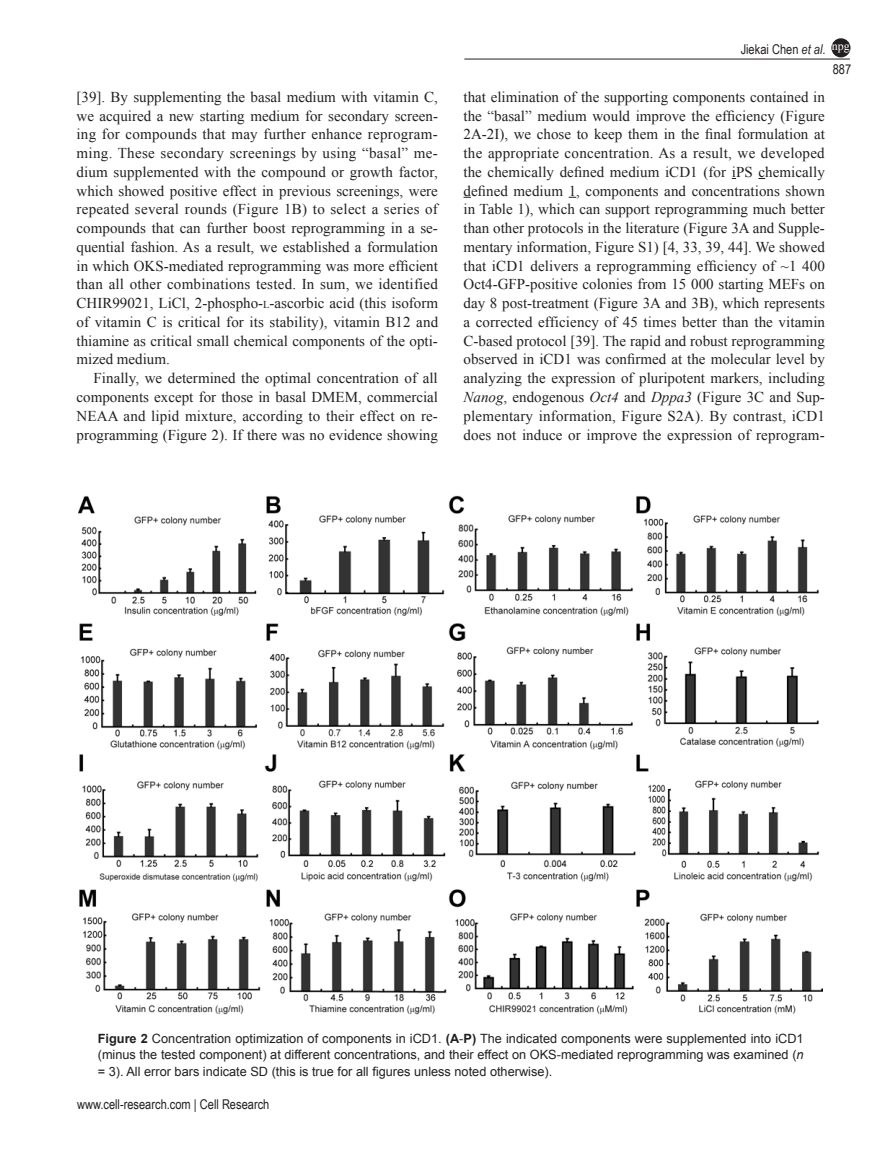
<style>
.page{position:relative;width:893px;height:1170px;background:#fff}
.page>*{position:absolute;margin:0;border:0;box-sizing:border-box;transform-origin:0 0}
.t1{font:15px/18.8px "Times New Roman";color:#231f20;text-align:justify}
.t2{font:13.5px "Arial Narrow";color:#231f20}
.t3{font:12.75px/16.5px "Arial";color:#231f20;text-align:justify}
.t4{font:12px "Times New Roman";color:#fff}
.s1{font-style:italic}
.s2{font-size:10.5px}
.s3{font-weight:700}
</style>
<div class="page">
<hr style="left:464px;top:59px;width:386px;height:1px;background:#231f20">
<div style="left:832px;top:39px;width:18px;height:18px;background:#231f20;border-radius:50%"></div>
<div style="left:831px;top:38px;width:19px;height:19px;border:2px solid #231f20;border-radius:50%"></div>
<img style="left:79px;top:495px;width:743px;height:519px">
<p class="t2" style="left:741px;top:40px;width:86px">Jiekai Chen <span class="s1">et al</span>.</p>
<p class="t4" style="left:832px;top:38px;width:19px">npg</p>
<p class="t1" style="left:77px;top:87px;width:363px">[39]. By supplementing the basal medium with vitamin C, we acquired a new starting medium for secondary screen&shy;ing for compounds that may further enhance reprogram&shy;ming. These secondary screenings by using “basal” me&shy;dium supplemented with the compound or growth factor, which showed positive effect in previous screenings, were repeated several rounds (Figure 1B) to select a series of compounds that can further boost reprogramming in a se&shy;quential fashion. As a result, we established a formulation in which OKS-mediated reprogramming was more efficient than all other combinations tested. In sum, we identified CHIR99021, LiCl, 2-phospho-<span class="s2">l</span>-ascorbic acid (this isoform of vitamin C is critical for its stability), vitamin B12 and thiamine as critical small chemical components of the opti&shy;mized medium.</p>
<p class="t1" style="left:77px;top:368px;width:363px;text-indent:17px">Finally, we determined the optimal concentration of all components except for those in basal DMEM, commercial NEAA and lipid mixture, according to their effect on re&shy;programming (Figure 2). If there was no evidence showing</p>
<p class="t1" style="left:463px;top:87px;width:363px">that elimination of the supporting components contained in the “basal” medium would improve the efficiency (Figure 2A-2I), we chose to keep them in the final formulation at the appropriate concentration. As a result, we developed the chemically defined medium iCD1 (for iPS chemically defined medium 1, components and concentrations shown in Table 1), which can support reprogramming much better than other protocols in the literature (Figure 3A and Supple&shy;mentary information, Figure S1) [4, 33, 39, 44]. We showed that iCD1 delivers a reprogramming efficiency of ~1 400<br>Oct4-GFP-positive colonies from 15 000 starting MEFs on day 8 post-treatment (Figure 3A and 3B), which represents a corrected efficiency of 45 times better than the vitamin C-based protocol [39]. The rapid and robust reprogramming observed in iCD1 was confirmed at the molecular level by analyzing the expression of pluripotent markers, including <span class="s1">Nanog</span>, endogenous <span class="s1">Oct4</span> and <span class="s1">Dppa3</span> (Figure 3C and Sup&shy;plementary information, Figure S2A). By contrast, iCD1 does not induce or improve the expression of reprogram-</p>
<p class="t2" style="left:833px;top:59px;width:20px">887</p>
<p class="t3" style="left:98px;top:1029px;width:707px"><span class="s3">Figure 2</span> Concentration optimization of components in iCD1. <span class="s3">(A</span>-<span class="s3">P)</span> The indicated components were supplemented into iCD1 (minus the tested component) at different concentrations, and their effect on OKS-mediated reprogramming was examined (<span class="s1">n </span>= 3). All error bars indicate SD (this is true for all figures unless noted otherwise).</p>
<p class="t2" style="left:77px;top:1094px;width:194px">www.cell-research.com | Cell Research</p>
</div>
